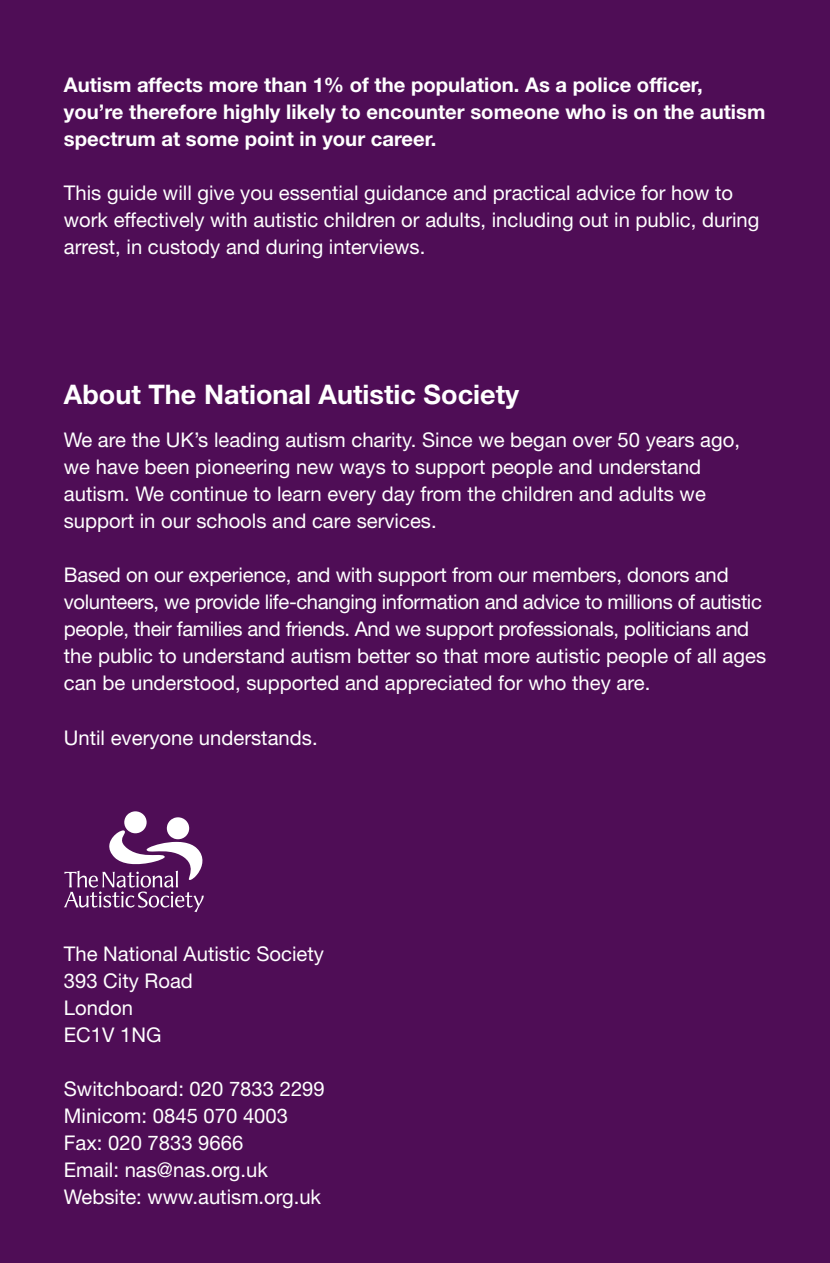
<style>
.page{position:relative;width:830px;height:1263px;background:#fff}
.page>*{position:absolute;margin:0;border:0;box-sizing:border-box;transform-origin:0 0}
.t1{font:700 27px "Helvetica Neue";color:#fff}
.t2{font:20.25px/27px "Helvetica Neue";color:#fff}
.t3{font:700 20.25px/27px "Helvetica Neue";color:#fff}
</style>
<div class="page">
<div style="left:0;top:0;width:829px;height:1263px;background:#4f0d56"></div>
<svg style="left:64px;top:811px;width:140px;height:101px"></svg>
<p class="t3" style="left:64px;top:71px;width:702px">Autism affects more than 1% of the population. As a police officer, you’re therefore highly likely to encounter someone who is on the autism spectrum at some point in your career.</p>
<p class="t2" style="left:64px;top:179px;width:696px">This guide will give you essential guidance and practical advice for how to work effectively with autistic children or adults, including out in public, during arrest, in custody and during interviews.</p>
<h1 class="t1" style="left:64px;top:378px;width:456px">About The National Autistic Society</h1>
<p class="t2" style="left:64px;top:426px;width:677px">We are the UK’s leading autism charity. Since we began over 50 years ago, we have been pioneering new ways to support people and understand autism. We continue to learn every day from the children and adults we support in our schools and care services.</p>
<p class="t2" style="left:64px;top:561px;width:703px">Based on our experience, and with support from our members, donors and volunteers, we provide life-changing information and advice to millions of autistic people, their families and friends. And we support professionals, politicians and the public to understand autism better so that more autistic people of all ages can be understood, supported and appreciated for who they are.</p>
<p class="t2" style="left:64px;top:724px;width:255px">Until everyone understands.</p>
<p class="t2" style="left:64px;top:940px;width:261px">The National Autistic Society<br>393 City Road<br>London<br>EC1V 1NG</p>
<p class="t2" style="left:64px;top:1075px;width:262px">Switchboard: 020 7833 2299<br>Minicom: 0845 070 4003<br>Fax: 020 7833 9666<br>Email: nas@nas.org.uk<br>Website: www.autism.org.uk</p>
</div>
